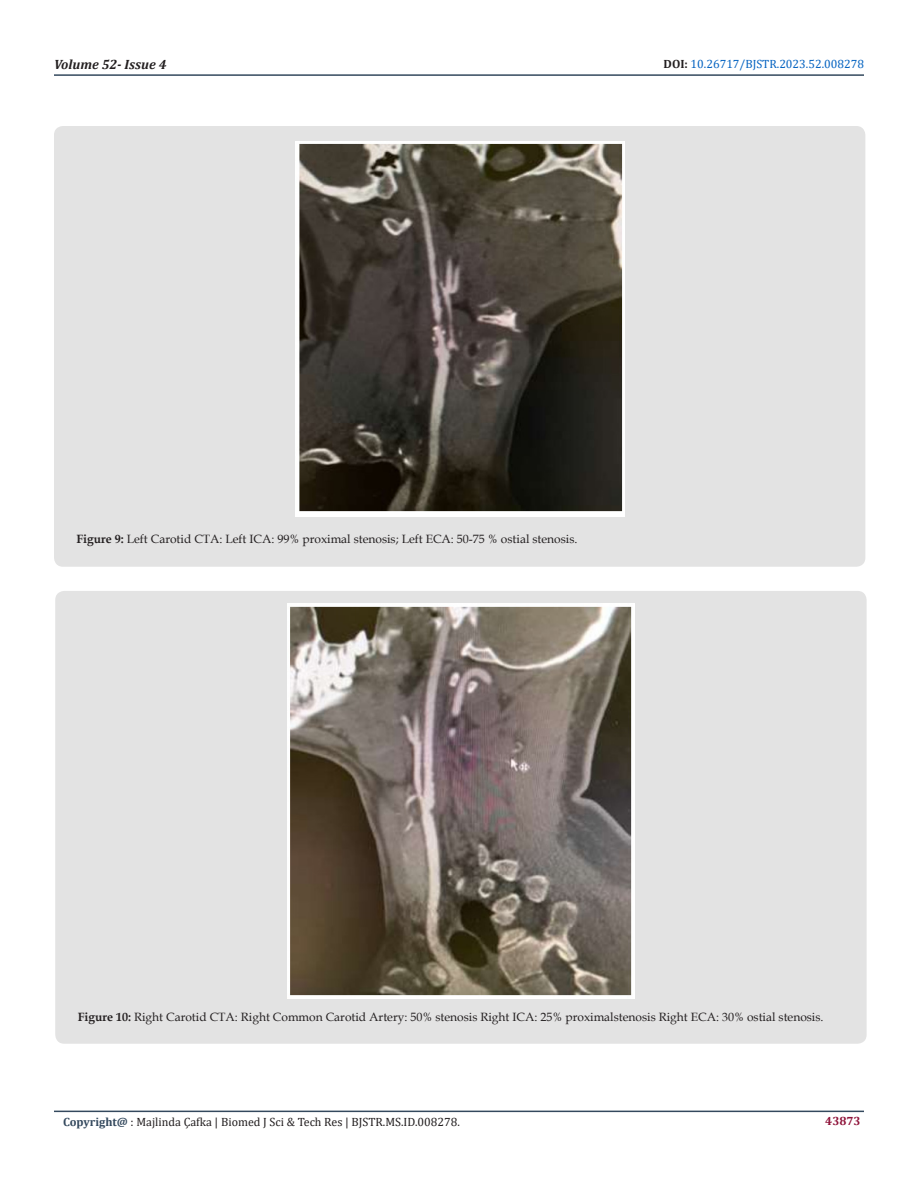
<style>
.page{position:relative;width:918px;height:1188px;background:#fff}
.page>*{position:absolute;margin:0;border:0;box-sizing:border-box;transform-origin:0 0}
.t1{font:italic 700 13.5px "Cambria";color:#231f20}
.t2{font:12px "Book Antiqua";color:#231f20}
.t3{font:12px "Cambria";color:#231f20}
.t4{font:12px "Cambria";color:#0563c1}
.t5{font:700 12px "Cambria";color:#8f133a}
.s1{font-weight:700;color:#231f20}
.s2{font-weight:700}
.s3{font-weight:700;color:#34495e}
</style>
<div class="page">
<hr style="left:54px;top:1111px;width:810px;height:1px;background:#34495e">
<hr style="left:54px;top:74px;width:810px;height:2px;background:#34495e">
<div style="left:54px;top:126px;width:811px;height:441px;background:#e3e3e3;border-radius:9px"></div>
<img style="left:295px;top:142px;width:329px;height:374px">
<div style="left:55px;top:591px;width:812px;height:453px;background:#e3e3e3;border-radius:9px"></div>
<img style="left:287px;top:603px;width:348px;height:395px">
<p class="t1" style="left:54px;top:55px;width:114px">Volume 52- Issue 4</p>
<p class="t4" style="left:664px;top:57px;width:202px"><span class="s1">DOI:</span> 10.26717/BJSTR.2023.52.008278</p>
<p class="t2" style="left:76px;top:530px;width:502px"><span class="s2">Figure 9:</span> Left Carotid CTA: Left ICA: 99% proximal stenosis; Left ECA: 50-75 % ostial stenosis.</p>
<p class="t2" style="left:78px;top:1009px;width:747px"><span class="s2">Figure 10:</span> Right Carotid CTA: Right Common Carotid Artery: 50% stenosis Right ICA: 25% proximalstenosis Right ECA: 30% ostial stenosis.</p>
<p class="t3" style="left:63px;top:1115px;width:398px"><span class="s3">Copyright@</span> : Majlinda Çafka | Biomed J Sci &amp; Tech Res | BJSTR.MS.ID.008278.</p>
<p class="t5" style="left:825px;top:1113px;width:37px">43873</p>
</div>
